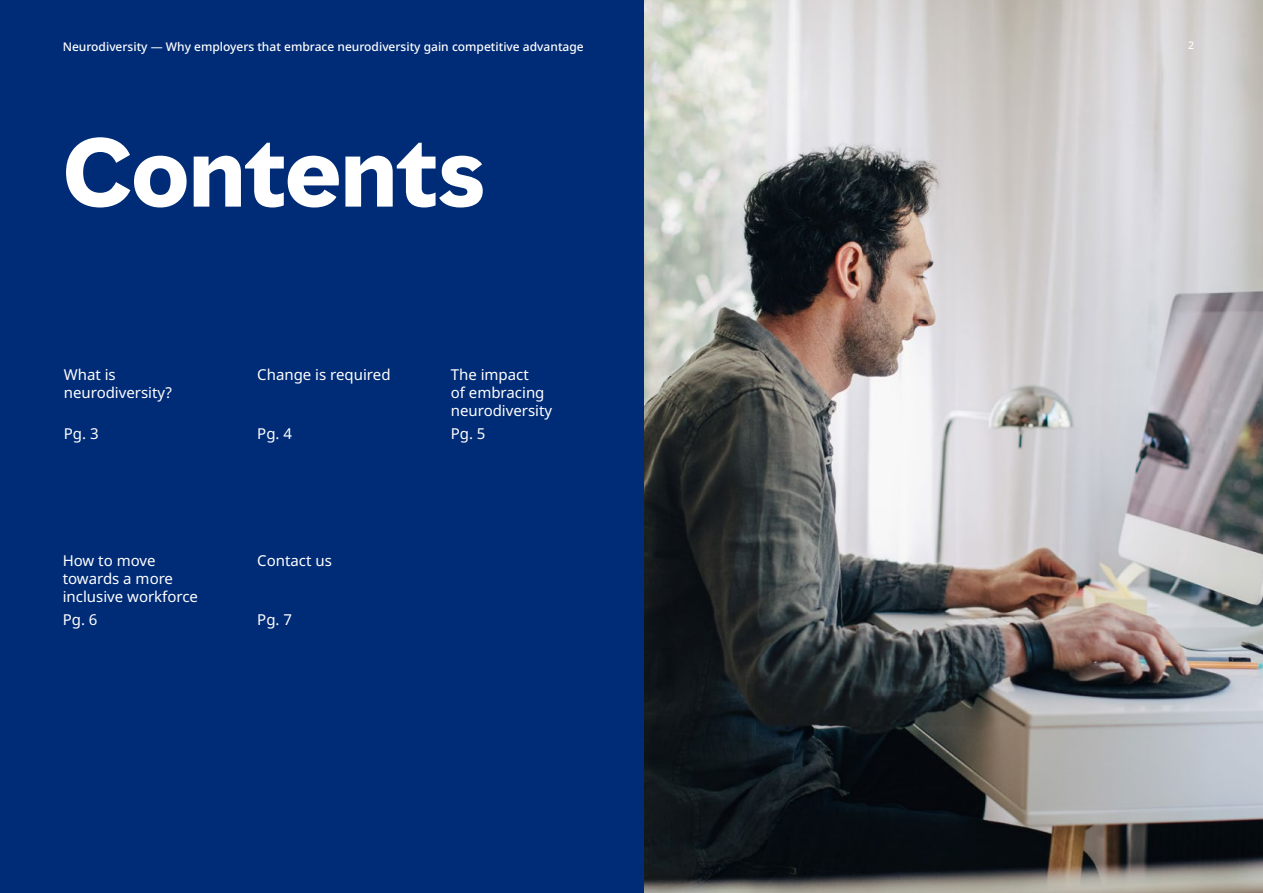
<style>
.page{position:relative;width:1263px;height:893px;background:#002c77}
.page>*{position:absolute;margin:0;border:0;box-sizing:border-box;transform-origin:0 0}
.t1{font:700 90px "MMC Display";color:#fff}
.titles{font:15px/18px "Noto Sans";color:#fff}
.Top_Margin_Text{font:500 12px "Noto Sans";color:#fff}
.Page_Number{font:500 10.5px "Noto Sans";color:#fff}
.s1{font-weight:400}
</style>
<div class="page">
<img style="left:644px;top:0;width:619px;height:893px">
<p class="Top_Margin_Text" style="left:63px;top:38px;width:523px">Neurodiversity <span class="s1">—</span> Why employers that embrace neurodiversity gain competitive advantage</p>
<h1 class="t1" style="left:63px;top:114px;width:424px">Contents</h1>
<p class="titles" style="left:64px;top:366px;width:110px">What is neurodiversity?</p>
<p class="titles" style="left:64px;top:425px;width:36px">Pg. 3</p>
<p class="titles" style="left:257px;top:425px;width:36px">Pg. 4</p>
<p class="titles" style="left:257px;top:366px;width:135px">Change is required</p>
<p class="titles" style="left:451px;top:366px;width:103px">The impact<br>of embracing neurodiversity</p>
<p class="titles" style="left:451px;top:425px;width:36px">Pg. 5</p>
<p class="titles" style="left:63px;top:552px;width:137px">How to move towards a more inclusive workforce</p>
<p class="titles" style="left:257px;top:552px;width:76px">Contact us</p>
<p class="titles" style="left:63px;top:611px;width:36px">Pg. 6</p>
<p class="titles" style="left:257px;top:611px;width:36px">Pg. 7</p>
<p class="Page_Number" style="left:1188px;top:38px;width:8px">2</p>
</div>
